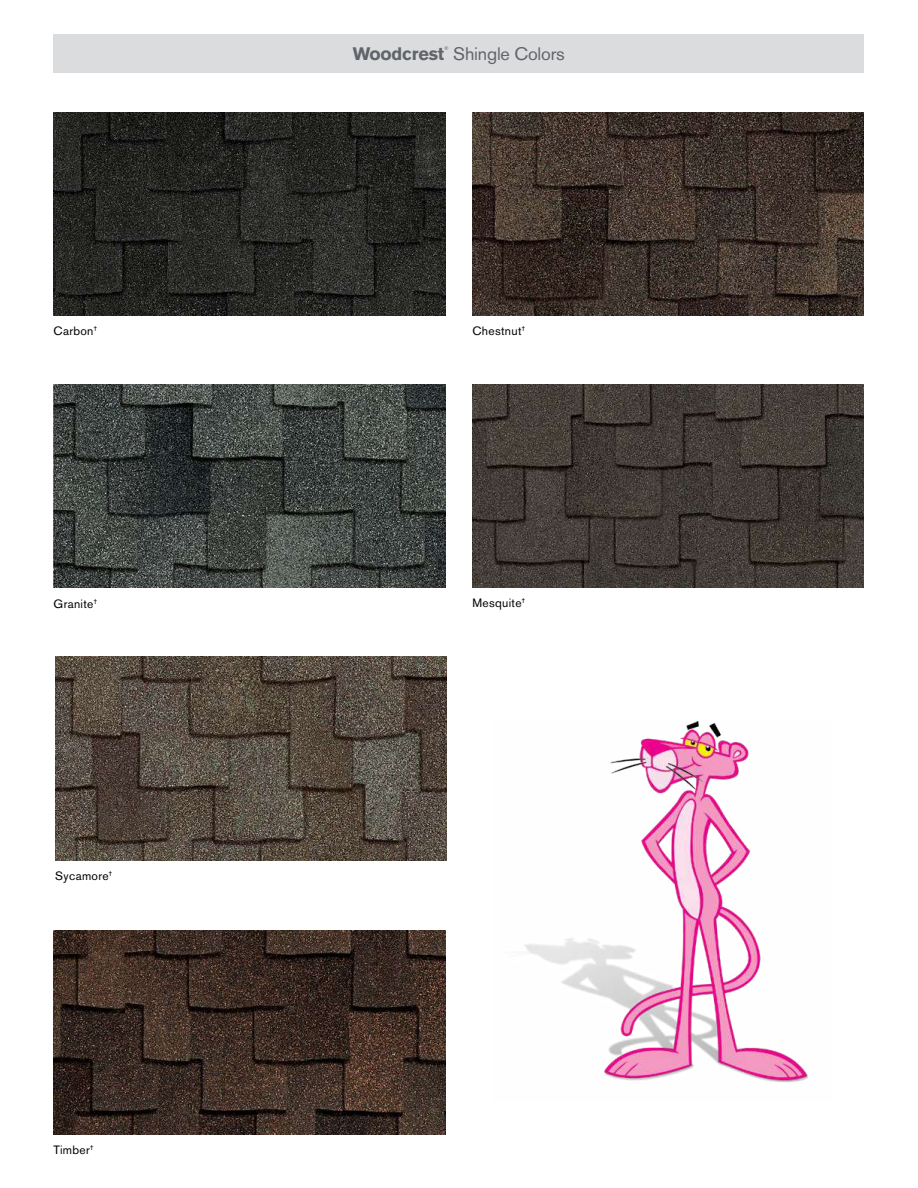
<style>
.page{position:relative;width:918px;height:1188px;background:#fff}
.page>*{position:absolute;margin:0;border:0;box-sizing:border-box;transform-origin:0 0}
.t1{font:18px "Akzidenz Grotesk Pro";letter-spacing:-.01em;color:#61646a}
.t2{font:700 18px "Akzidenz Grotesk Pro";letter-spacing:-.01em;color:#61646a}
.t3{font:12px "Akzidenz Grotesk Pro";letter-spacing:.025em;color:#000}
.t4{font:5.4px "Akzidenz Grotesk Pro";color:#61646a}
</style>
<div class="page">
<div style="left:54px;top:35px;width:810px;height:38px;background:#dadcdd"></div>
<img style="left:54px;top:384px;width:391px;height:204px">
<img style="left:54px;top:930px;width:391px;height:204px">
<img style="left:472px;top:112px;width:392px;height:204px">
<img style="left:55px;top:657px;width:392px;height:203px">
<img style="left:54px;top:112px;width:391px;height:204px">
<img style="left:524px;top:721px;width:285px;height:361px">
<img style="left:472px;top:384px;width:392px;height:204px">
<p class="t3" style="left:54px;top:323px;width:45px">Carbon<sup>†</sup></p>
<p class="t3" style="left:54px;top:596px;width:45px">Granite<sup>†</sup></p>
<p class="t3" style="left:55px;top:868px;width:58px">Sycamore<sup>†</sup></p>
<p class="t3" style="left:54px;top:1142px;width:41px">Timber<sup>†</sup></p>
<h1 class="t2" style="left:353px;top:42px;width:93px">Woodcrest</h1>
<p class="t4" style="left:444px;top:44px;width:6px">®</p>
<h1 class="t1" style="left:453px;top:42px;width:113px">Shingle Colors</h1>
<p class="t3" style="left:472px;top:323px;width:54px">Chestnut<sup>†</sup></p>
<p class="t3" style="left:472px;top:595px;width:54px">Mesquite<sup>†</sup></p>
</div>
